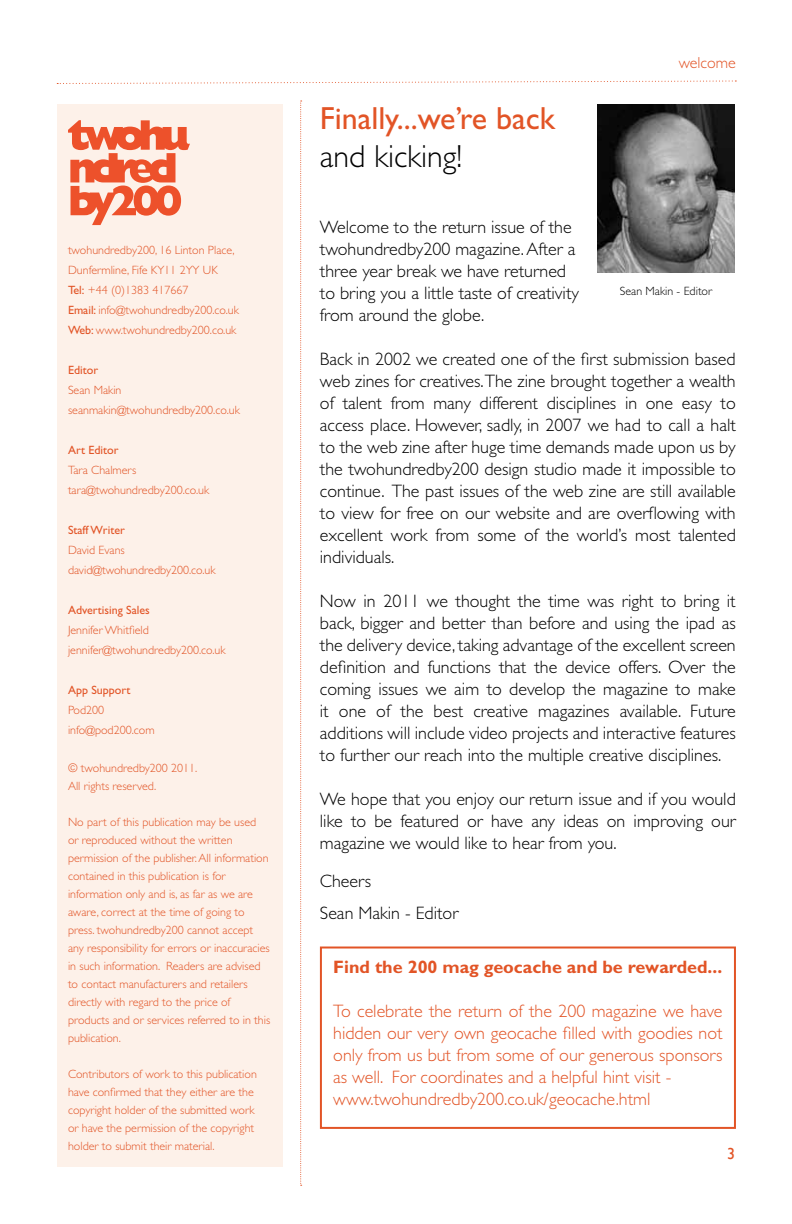
<style>
.page{position:relative;width:792px;height:1224px;background:#fff}
.page>*{position:absolute;margin:0;border:0;box-sizing:border-box;transform-origin:0 0}
.t1{font:32px "Gill Sans";color:#e25426}
.t2{font:300 32px "Gill Sans";color:#000}
.t3{font:300 18px/22px "Gill Sans";color:#000;text-align:justify}
.t4{font:300 18px/22px "Gill Sans";color:#e25426}
.t5{font:700 18px "Gill Sans";color:#e25426}
.t6{font:300 16px "Gill Sans";color:#e25426}
.t7{font:16px "Gill Sans";color:#e25426}
.t8{font:300 12px/18px "Gill Sans";color:#e25426}
.t9{font:12px "Gill Sans";color:#e25426}
.t10{font:300 12px "Gill Sans";color:#000}
.s1{font-weight:400}
</style>
<div class="page">
<div style="left:57px;top:104px;width:226px;height:1063px;background:#fdf1e9"></div>
<img style="left:597px;top:105px;width:138px;height:168px">
<svg style="left:57px;top:80px;width:679px;height:4px"></svg>
<svg style="left:300px;top:101px;width:2px;height:1085px"></svg>
<svg style="left:68px;top:120px;width:122px;height:105px"></svg>
<div style="left:320px;top:947px;width:416px;height:182px;border:2px solid #e25426"></div>
<p class="t8" style="left:68px;top:240px;width:172px;line-height:20px">twohundredby200, 16 Linton Place,<br>Dunfermline, Fife KY11 2YY UK<br><span class="s1">Tel:</span> +44 (0)1383 417667<br><span class="s1">Email:</span> info@twohundredby200.co.uk<br><span class="s1">Web:</span> www.twohundredby200.co.uk</p>
<p class="t9" style="left:68px;top:363px;width:32px">Editor</p>
<p class="t8" style="left:68px;top:380px;width:173px;line-height:20px">Sean Makin seanmakin@twohundredby200.co.uk</p>
<p class="t9" style="left:68px;top:443px;width:52px">Art Editor</p>
<p class="t8" style="left:68px;top:460px;width:143px;line-height:20px">Tara Chalmers tara@twohundredby200.co.uk</p>
<p class="t9" style="left:68px;top:523px;width:58px">Staff Writer</p>
<p class="t8" style="left:68px;top:540px;width:149px;line-height:20px">David Evans david@twohundredby200.co.uk</p>
<p class="t9" style="left:68px;top:603px;width:83px">Advertising Sales</p>
<p class="t8" style="left:68px;top:620px;width:159px;line-height:20px">Jennifer Whitfield jennifer@twohundredby200.co.uk</p>
<p class="t9" style="left:68px;top:683px;width:64px">App Support</p>
<p class="t8" style="left:68px;top:700px;width:88px;line-height:20px">Pod200 info@pod200.com</p>
<p class="t8" style="left:68px;top:759px;width:131px">© twohundredby200 2011.<br>All rights reserved.</p>
<p class="t8" style="left:68px;top:813px;width:204px">No part of this publication may be used<br>or reproduced without the written permission of the publisher. All information contained in this publication is for information only and is, as far as we are aware, correct at the time of going to press. twohundredby200 cannot accept any responsibility for errors or inaccuracies in such information. Readers are advised to contact manufacturers and retailers directly with regard to the price of products and or services referred to in this publication.</p>
<p class="t8" style="left:68px;top:1065px;width:190px">Contributors of work to this publication have confirmed that they either are the copyright holder of the submitted work or have the permission of the copyright holder to submit their material.</p>
<h1 class="t1" style="left:320px;top:100px;width:237px">Finally...we’re back</h1>
<h1 class="t2" style="left:320px;top:138px;width:144px">and kicking!</h1>
<p class="t6" style="left:679px;top:54px;width:59px">welcome</p>
<p class="t3" style="left:320px;top:216px;width:261px;text-align:left">Welcome to the return issue of the twohundredby200 magazine. After a three year break we have returned to bring you a little taste of creativity from around the globe.</p>
<p class="t3" style="left:320px;top:348px;width:417px">Back in 2002 we created one of the first submission based web zines for creatives.The zine brought together a wealth of talent from many different disciplines in one easy to access place. However, sadly, in 2007 we had to call a halt to the web zine after huge time demands made upon us by the twohundredby200 design studio made it impossible to continue. The past issues of the web zine are still available to view for free on our website and are overflowing with excellent work from some of the world’s most talented individuals.</p>
<p class="t3" style="left:320px;top:590px;width:417px">Now in 2011 we thought the time was right to bring it back, bigger and better than before and using the ipad as the delivery device, taking advantage of the excellent screen definition and functions that the device offers. Over the coming issues we aim to develop the magazine to make it one of the best creative magazines available. Future additions will include video projects and interactive features to further our reach into the multiple creative disciplines.</p>
<p class="t3" style="left:320px;top:788px;width:417px">We hope that you enjoy our return issue and if you would like to be featured or have any ideas on improving our magazine we would like to hear from you.</p>
<p class="t3" style="left:320px;top:865px;width:140px;line-height:32px">Cheers<br>Sean Makin - Editor</p>
<p class="t10" style="left:620px;top:284px;width:94px">Sean Makin - Editor</p>
<p class="t5" style="left:333px;top:957px;width:391px">Find the 200 mag geocache and be rewarded...</p>
<p class="t4" style="left:333px;top:1001px;width:391px">To celebrate the return of the 200 magazine we have hidden our very own geocache filled with goodies not only from us but from some of our generous sponsors as well. For coordinates and a helpful hint visit - www.twohundredby200.co.uk/geocache.html</p>
<p class="t7" style="left:727px;top:1144px;width:9px">3</p>
</div>
